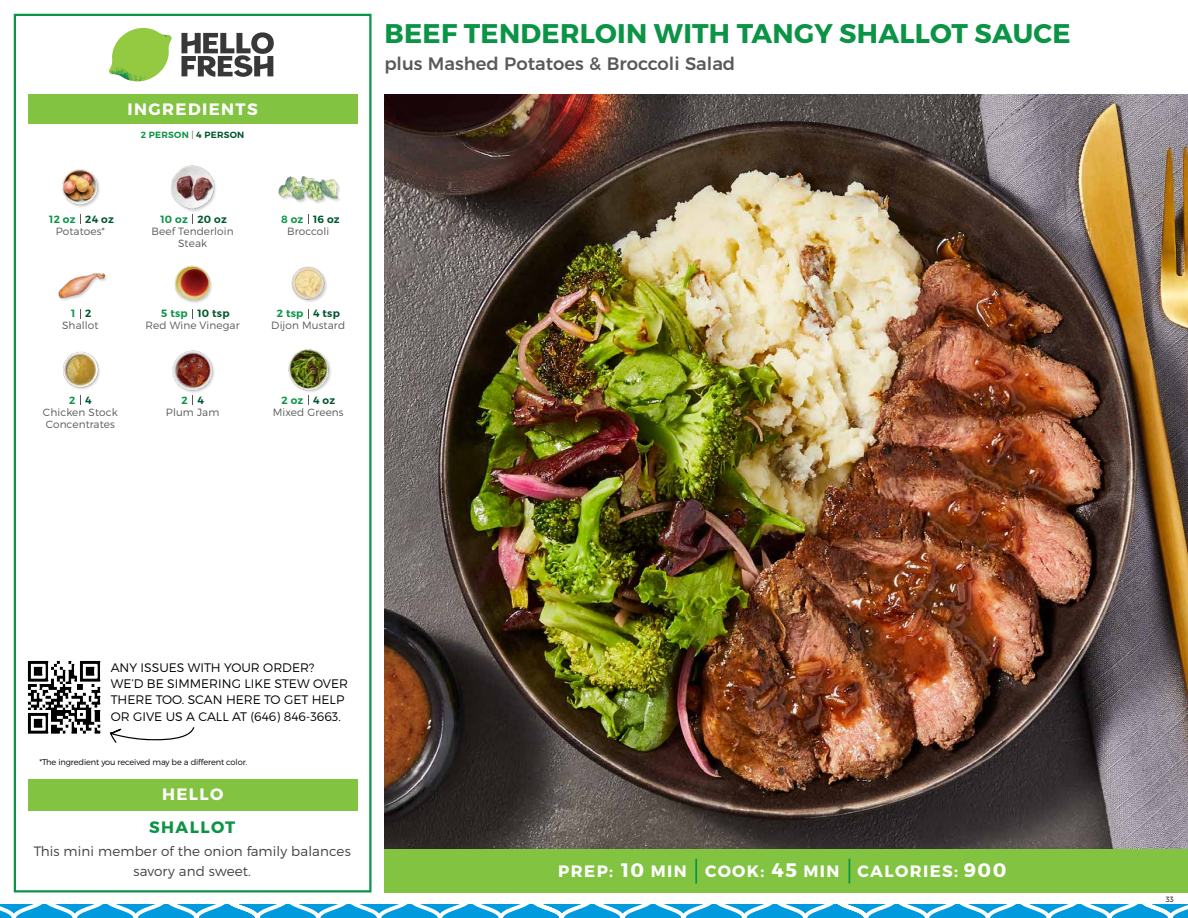
<style>
.page{position:relative;width:1188px;height:918px;background:#fff}
.page>*{position:absolute;margin:0;border:0;box-sizing:border-box;transform-origin:0 0}
.t1{font:700 27px "Montserrat";letter-spacing:.01em;color:#0b9446}
.t2{font:700 19.5px "Montserrat";color:#fff}
.t3{font:500 18px "Montserrat";color:#58595b}
.t4{font:700 16.5px "Montserrat";letter-spacing:.085em;color:#fff}
.t5{font:700 16.5px "Montserrat";letter-spacing:.085em;color:#0b9446}
.t6{font:300 13.5px/19.5px "Montserrat";letter-spacing:.01em;color:#414042;text-align:center}
.t7{font:300 12.3px/16px "Montserrat";color:#000}
.t8{font:300 10.5px/12px "Montserrat";letter-spacing:.01em;color:#58595b}
.t9{font:600 10.5px "Montserrat";letter-spacing:.02em;color:#00562c}
.t10{font:600 10.5px "Montserrat";letter-spacing:.02em;color:#0b9446}
.t11{font:600 9px "Montserrat";letter-spacing:.03em;color:#0b9446}
.t12{font:300 8.25px "Montserrat";letter-spacing:-.015em;color:#000}
.t13{font:300 7.5px "Montserrat";color:#000}
.s1{font-weight:300;color:#58595b}
.s2{color:#00562c}
.s3{font-size:19.5px}
</style>
<div class="page">
<svg style="left:0;top:904px;width:1188px;height:14px"></svg>
<div style="left:384px;top:849px;width:804px;height:43px;background:#82c341"></div>
<svg style="left:181px;top:32px;width:93px;height:45px"></svg>
<svg style="left:114px;top:28px;width:55px;height:36px"></svg>
<img style="left:143px;top:28px;width:29px;height:24px">
<img style="left:112px;top:48px;width:54px;height:10px">
<img style="left:109px;top:52px;width:55px;height:30px">
<img style="left:142px;top:58px;width:24px;height:23px">
<div style="left:28px;top:94px;width:330px;height:30px;background:#82c341"></div>
<div style="left:14px;top:14px;width:358px;height:878px;border:2px solid #0b9446"></div>
<div style="left:28px;top:779px;width:330px;height:32px;background:#82c341"></div>
<img style="left:174px;top:265px;width:38px;height:38px">
<img style="left:291px;top:266px;width:36px;height:36px">
<div style="left:171px;top:166px;width:47px;height:47px;background:#000;opacity:.2"></div>
<img style="left:171px;top:166px;width:47px;height:43px">
<div style="left:278px;top:176px;width:63px;height:29px;background:#000;opacity:.2"></div>
<img style="left:279px;top:176px;width:59px;height:29px">
<img style="left:58px;top:273px;width:49px;height:28px">
<img style="left:62px;top:169px;width:38px;height:38px">
<div style="left:173px;top:350px;width:43px;height:44px;background:#000;opacity:.2"></div>
<img style="left:172px;top:350px;width:44px;height:41px">
<div style="left:288px;top:349px;width:45px;height:44px;background:#000;opacity:.2"></div>
<img style="left:288px;top:349px;width:45px;height:42px">
<img style="left:63px;top:351px;width:37px;height:38px">
<hr style="left:695px;top:859px;width:2px;height:25px;background:#0b9446">
<svg style="left:849px;top:859px;width:1px;height:25px"></svg>
<img style="left:384px;top:94px;width:804px;height:755px">
<img style="left:27px;top:660px;width:74px;height:74px">
<svg style="left:110px;top:727px;width:84px;height:16px"></svg>
<h1 class="t1" style="left:385px;top:17px;width:688px">BEEF TENDERLOIN WITH TANGY SHALLOT SAUCE</h1>
<h3 class="t3" style="left:384px;top:49px;width:352px">plus Mashed Potatoes &amp; Broccoli Salad</h3>
<h3 class="t4" style="left:128px;top:99px;width:132px">INGREDIENTS</h3>
<p class="t11" style="left:141px;top:129px;width:105px">2 PERSON <span class="s1">|</span> <span class="s2">4 PERSON</span></p>
<p class="t10" style="left:49px;top:212px;width:28px">12 oz</p>
<p class="t9" style="left:85px;top:212px;width:30px">24 oz</p>
<p class="t10" style="left:160px;top:212px;width:29px">10 oz</p>
<p class="t10" style="left:281px;top:212px;width:24px">8 oz</p>
<p class="t9" style="left:198px;top:212px;width:31px">20 oz</p>
<p class="t9" style="left:313px;top:212px;width:28px">16 oz</p>
<p class="t8" style="left:56px;top:225px;width:51px">Potatoes*</p>
<p class="t8" style="left:152px;top:225px;width:84px;text-align:center">Beef Tenderloin<br>Steak</p>
<p class="t8" style="left:287px;top:225px;width:44px">Broccoli</p>
<p class="t10" style="left:71px;top:307px;width:6px">1</p>
<p class="t9" style="left:85px;top:307px;width:8px">2</p>
<p class="t10" style="left:161px;top:307px;width:28px">5 tsp</p>
<p class="t10" style="left:277px;top:307px;width:28px">2 tsp</p>
<p class="t9" style="left:198px;top:307px;width:34px">10 tsp</p>
<p class="t9" style="left:313px;top:307px;width:28px">4 tsp</p>
<p class="t8" style="left:62px;top:320px;width:38px">Shallot</p>
<p class="t8" style="left:146px;top:320px;width:96px">Red Wine Vinegar</p>
<p class="t8" style="left:271px;top:320px;width:75px">Dijon Mustard</p>
<p class="t10" style="left:69px;top:394px;width:8px">2</p>
<p class="t9" style="left:85px;top:394px;width:8px">4</p>
<p class="t10" style="left:182px;top:394px;width:8px">2</p>
<p class="t10" style="left:282px;top:394px;width:23px">2 oz</p>
<p class="t9" style="left:198px;top:394px;width:8px">4</p>
<p class="t9" style="left:313px;top:394px;width:24px">4 oz</p>
<p class="t8" style="left:43px;top:406px;width:76px">Chicken Stock<br>Concentrates</p>
<p class="t8" style="left:166px;top:406px;width:55px">Plum Jam</p>
<p class="t8" style="left:273px;top:406px;width:72px">Mixed Greens</p>
<p class="t7" style="left:111px;top:660px;width:239px">ANY ISSUES WITH YOUR ORDER?<br>WE’D BE SIMMERING LIKE STEW OVER<br>THERE TOO. SCAN HERE TO GET HELP<br>OR GIVE US A CALL AT (646) 846-3663.</p>
<p class="t12" style="left:39px;top:757px;width:209px">*The ingredient you received may be a different color.</p>
<h3 class="t4" style="left:162px;top:784px;width:63px">HELLO</h3>
<h3 class="t5" style="left:149px;top:817px;width:88px">SHALLOT</h3>
<p class="t6" style="left:34px;top:841px;width:318px">This mini member of the onion family balances savory and sweet.</p>
<h3 class="t4" style="left:621px;top:861px;width:67px"><span class="s3">10</span> MIN</h3>
<h2 class="t2" style="left:964px;top:858px;width:44px">900</h2>
<h3 class="t4" style="left:558px;top:861px;width:56px">PREP:</h3>
<h3 class="t4" style="left:705px;top:861px;width:136px">COOK: <span class="s3">45</span> MIN</h3>
<h3 class="t4" style="left:858px;top:861px;width:102px">CALORIES:</h3>
<p class="t13" style="left:1166px;top:895px;width:9px">33</p>
</div>
